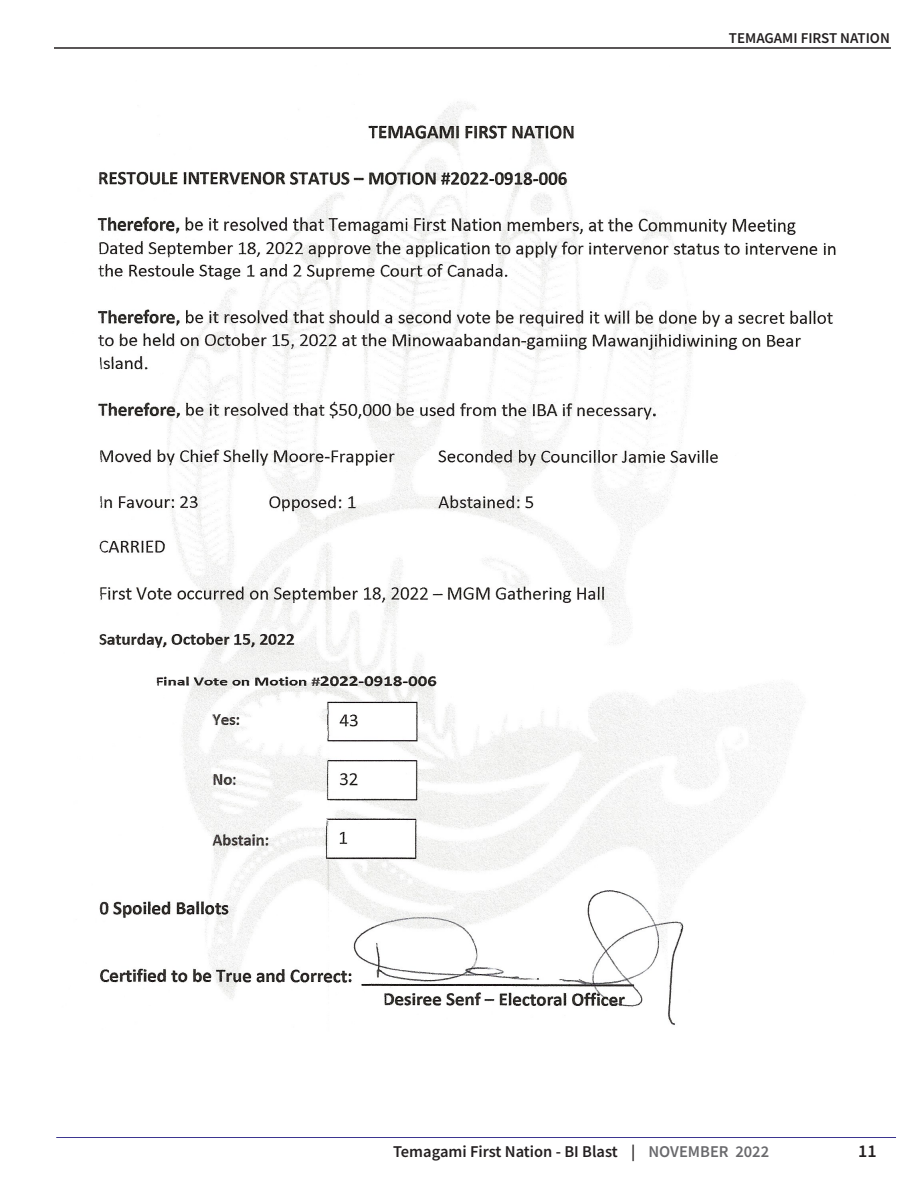
<style>
.page{position:relative;width:918px;height:1188px;background:#fff}
.page>*{position:absolute;margin:0;border:0;box-sizing:border-box;transform-origin:0 0}
.t1{font:600 18px "Source Sans Pro";color:#231f20}
.t2{font:600 16.5px "Source Sans Pro";color:#231f20}
.t3{font:600 15px "Source Sans Pro";color:#231f20}
.s1{color:#69696c}
</style>
<div class="page">
<hr style="left:54px;top:47px;width:837px;height:2px;background:#231f20">
<hr style="left:56px;top:1135px;width:842px;height:4px;background:#231f20;opacity:.75">
<img style="left:97px;top:101px;width:739px;height:924px">
<p class="t3" style="left:729px;top:29px;width:162px">TEMAGAMI FIRST NATION</p>
<p class="t2" style="left:393px;top:1141px;width:378px">Temagami First Nation - BI Blast | <span class="s1">NOVEMBER 2022</span></p>
<p class="t1" style="left:858px;top:1140px;width:20px">11</p>
</div>
